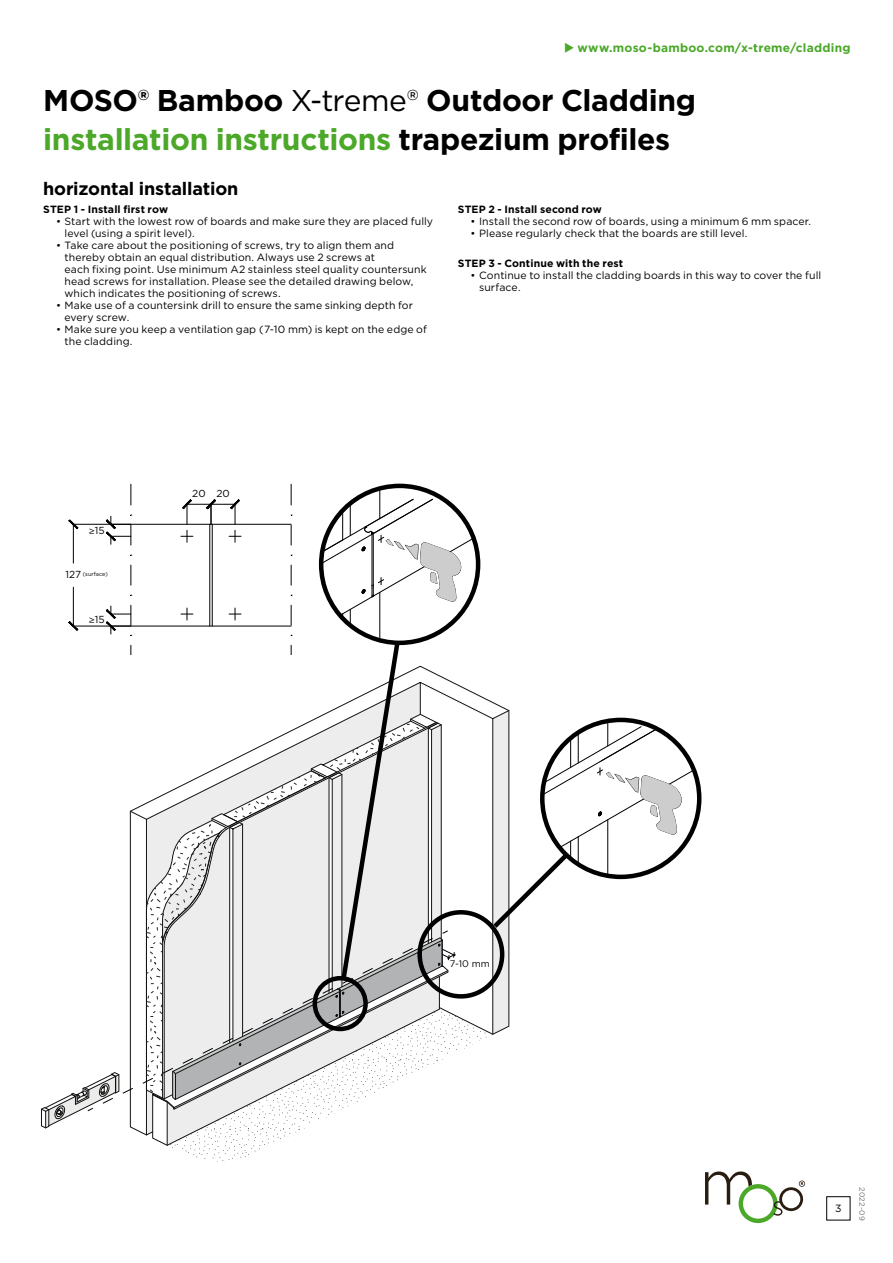
<style>
.page{position:relative;width:893px;height:1263px;background:#fff}
.page>*{position:absolute;margin:0;border:0;box-sizing:border-box;transform-origin:0 0}
.t1{font:700 30px/39px "Gotham";letter-spacing:-.01em;color:#000}
.t2{font:700 18px "Gotham";letter-spacing:-.01em;color:#000}
.t3{font:700 12px "Gotham";letter-spacing:.02em;color:#4ba829}
.t4{font:10.5px/12px "Gotham";letter-spacing:.005em;color:#000}
.t5{font:700 10.5px "Gotham";letter-spacing:.01em;color:#000}
.t6{font:10.2px "Gotham";color:#000}
.t7{font:9.45px "Gotham";color:#000}
.t8{font:7.5px "Gotham";letter-spacing:.03em;color:#707172}
.t9{font:5.7px "Gotham";color:#000}
.s1{font-weight:400}
.s2{color:#4ba829}
.s3{font-family:"Myriad Pro"}
</style>
<div class="page">
<svg style="left:122px;top:935px;width:24px;height:169px"></svg>
<svg style="left:41px;top:1072px;width:79px;height:57px"></svg>
<hr style="left:131px;top:524px;width:160px;height:1px;background:#000">
<hr style="left:131px;top:626px;width:160px;height:1px;background:#000">
<hr style="left:73px;top:524px;width:58px;height:1px;background:#000">
<hr style="left:73px;top:626px;width:58px;height:1px;background:#000">
<hr style="left:73px;top:524px;width:1px;height:39px;background:#000">
<hr style="left:73px;top:587px;width:1px;height:39px;background:#000">
<svg style="left:68px;top:520px;width:10px;height:9px"></svg>
<svg style="left:69px;top:621px;width:10px;height:9px"></svg>
<svg style="left:131px;top:484px;width:1px;height:21px"></svg>
<svg style="left:105px;top:515px;width:27px;height:30px"></svg>
<svg style="left:131px;top:565px;width:1px;height:20px"></svg>
<svg style="left:105px;top:605px;width:27px;height:31px"></svg>
<svg style="left:489px;top:710px;width:210px;height:324px"></svg>
<div style="left:540px;top:718px;width:161px;height:161px;border:4px solid #000;border-radius:50%"></div>
<svg style="left:146px;top:484px;width:332px;height:661px"></svg>
<div style="left:826px;top:1196px;width:24px;height:24px;border:1px solid #000"></div>
<svg style="left:705px;top:1171px;width:100px;height:52px"></svg>
<p class="t3" style="left:564px;top:40px;width:288px">◆ www.moso-bamboo.com/x-treme/cladding</p>
<h1 class="t1" style="left:43px;top:81px;width:654px">MOSO® Bamboo <span class="s1">X-treme®</span> Outdoor Cladding <span class="s2">installation instructions</span> trapezium profiles</h1>
<h2 class="t2" style="left:43px;top:177px;width:197px">horizontal installation</h2>
<p class="t5" style="left:43px;top:202px;width:126px">STEP 1 - Install first row</p>
<p class="t4" style="left:65px;top:215px;width:370px;text-indent:-9px">• Start with the lowest row of boards and make sure they are placed fully level (using a spirit level).</p>
<p class="t4" style="left:65px;top:239px;width:364px;text-indent:-9px">• Take care about the positioning of screws, try to align them and thereby obtain an equal distribution. Always use 2 screws at<br>each fixing point. Use minimum A2 stainless steel quality countersunk head screws for installation. Please see the detailed drawing below, which indicates the positioning of screws.</p>
<p class="t4" style="left:65px;top:299px;width:350px;text-indent:-9px">• Make use of a countersink drill to ensure the same sinking depth for every screw.</p>
<p class="t4" style="left:65px;top:323px;width:364px;text-indent:-9px">• Make sure you keep a ventilation gap (7-10 mm) is kept on the edge of the cladding.</p>
<p class="t5" style="left:458px;top:202px;width:146px">STEP 2 - Install second row</p>
<p class="t4" style="left:471px;top:215px;width:342px">• Install the second row of boards, using a minimum 6 mm spacer.</p>
<p class="t4" style="left:471px;top:227px;width:278px">• Please regularly check that the boards are still level.</p>
<p class="t5" style="left:458px;top:256px;width:167px">STEP 3 - Continue with the rest</p>
<p class="t4" style="left:479px;top:269px;width:344px;text-indent:-9px">• Continue to install the cladding boards in this way to cover the full surface.</p>
<p class="t6" style="left:89px;top:524px;width:17px"><span class="s3">≥</span>15</p>
<p class="t6" style="left:66px;top:568px;width:17px">127</p>
<p class="t9" style="left:83px;top:570px;width:26px">(surface)</p>
<p class="t6" style="left:89px;top:613px;width:17px"><span class="s3">≥</span>15</p>
<p class="t6" style="left:192px;top:487px;width:39px">20 20</p>
<p class="t7" style="left:450px;top:958px;width:41px">7-10 mm</p>
<p class="t4" style="left:835px;top:1202px;width:8px">3</p>
<p class="t8" style="left:867px;top:1187px;width:35px;rotate:90deg">2022-09</p>
</div>
